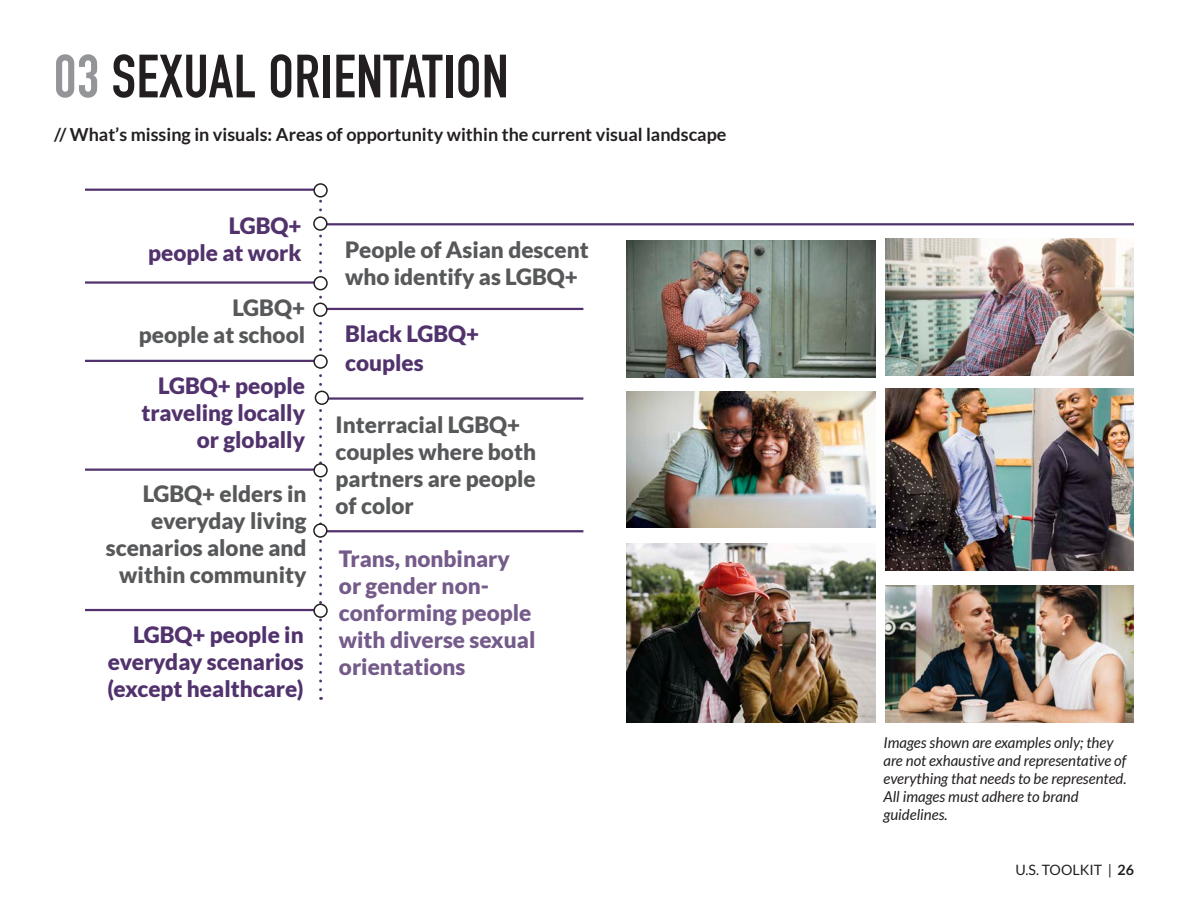
<style>
.page{position:relative;width:1188px;height:918px;background:#fff}
.page>*{position:absolute;margin:0;border:0;box-sizing:border-box;transform-origin:0 0}
.t1{font:700 60px "DIN Condensed";letter-spacing:.01em;color:#231f20}
.t2{font:900 22.5px/27px "Lato";color:#57585a;text-align:right}
.t3{font:900 22.5px/27px "Lato";color:#51326d;text-align:justify}
.t4{font:900 22.5px/27px "Lato";color:#745b8a}
.t5{font:700 18px "Lato";color:#231f20}
.t6{font:italic 15px/18px "Lato";color:#231f20}
.t7{font:14.25px "Lato";color:#231f20}
.s1{color:#939598}
.s2{font-weight:700}
</style>
<div class="page">
<img style="left:885px;top:239px;width:249px;height:137px">
<img style="left:885px;top:389px;width:249px;height:182px">
<img style="left:626px;top:544px;width:249px;height:179px">
<img style="left:885px;top:586px;width:249px;height:137px">
<img style="left:626px;top:241px;width:249px;height:137px">
<img style="left:626px;top:391px;width:249px;height:137px">
<svg style="left:319px;top:201px;width:3px;height:499px"></svg>
<hr style="left:85px;top:189px;width:236px;height:2px;background:#51326d">
<hr style="left:85px;top:281px;width:236px;height:3px;background:#51326d">
<hr style="left:85px;top:360px;width:236px;height:2px;background:#51326d">
<hr style="left:85px;top:469px;width:236px;height:2px;background:#51326d">
<hr style="left:85px;top:609px;width:236px;height:2px;background:#51326d">
<hr style="left:320px;top:308px;width:263px;height:2px;background:#51326d">
<hr style="left:321px;top:397px;width:262px;height:3px;background:#51326d">
<hr style="left:320px;top:530px;width:263px;height:2px;background:#51326d">
<hr style="left:322px;top:223px;width:812px;height:2px;background:#51326d">
<div style="left:314px;top:184px;width:13px;height:13px;background:#fff;border-radius:50%"></div>
<div style="left:313px;top:183px;width:15px;height:15px;border:2px solid #231f20;border-radius:50%"></div>
<div style="left:314px;top:277px;width:13px;height:13px;background:#fff;border-radius:50%"></div>
<div style="left:313px;top:276px;width:15px;height:14px;border:2px solid #231f20;border-radius:50%"></div>
<div style="left:314px;top:355px;width:13px;height:13px;background:#fff;border-radius:50%"></div>
<div style="left:313px;top:354px;width:15px;height:15px;border:2px solid #231f20;border-radius:50%"></div>
<div style="left:314px;top:464px;width:13px;height:13px;background:#fff;border-radius:50%"></div>
<div style="left:313px;top:463px;width:15px;height:15px;border:2px solid #231f20;border-radius:50%"></div>
<div style="left:314px;top:604px;width:13px;height:13px;background:#fff;border-radius:50%"></div>
<div style="left:313px;top:604px;width:15px;height:14px;border:2px solid #231f20;border-radius:50%"></div>
<div style="left:314px;top:303px;width:13px;height:13px;background:#fff;border-radius:50%"></div>
<div style="left:313px;top:303px;width:15px;height:14px;border:2px solid #231f20;border-radius:50%"></div>
<div style="left:315px;top:391px;width:13px;height:13px;background:#fff;border-radius:50%"></div>
<div style="left:315px;top:391px;width:14px;height:14px;border:2px solid #231f20;border-radius:50%"></div>
<div style="left:314px;top:524px;width:13px;height:13px;background:#fff;border-radius:50%"></div>
<div style="left:313px;top:523px;width:15px;height:15px;border:2px solid #231f20;border-radius:50%"></div>
<div style="left:314px;top:217px;width:13px;height:13px;background:#fff;border-radius:50%"></div>
<div style="left:313px;top:216px;width:15px;height:15px;border:2px solid #231f20;border-radius:50%"></div>
<p class="t1" style="left:54px;top:36px;width:456px"><span class="s1">03</span> SEXUAL ORIENTATION</p>
<p class="t5" style="left:54px;top:124px;width:674px">// What’s missing in visuals: Areas of opportunity within the current visual landscape</p>
<p class="t3" style="left:229px;top:211px;width:74px">LGBQ+</p>
<p class="t3" style="left:148px;top:238px;width:155px">people at work</p>
<p class="t2" style="left:139px;top:294px;width:168px">LGBQ+<br>people at school</p>
<p class="t3" style="left:158px;top:372px;width:148px">LGBQ+ people</p>
<p class="t3" style="left:141px;top:399px;width:165px;text-align:right">traveling locally or globally</p>
<p class="t2" style="left:106px;top:480px;width:202px">LGBQ+ elders in everyday living scenarios alone and within community</p>
<p class="t3" style="left:107px;top:621px;width:198px;text-indent:26px">LGBQ+ people in everyday scenarios (except healthcare)</p>
<p class="t2" style="left:345px;top:236px;width:245px;text-align:left">People of Asian descent who identify as LGBQ+</p>
<p class="t3" style="left:345px;top:320px;width:136px">Black LGBQ+</p>
<p class="t3" style="left:345px;top:348px;width:80px">couples</p>
<p class="t2" style="left:336px;top:411px;width:202px;text-align:left">Interracial LGBQ+ couples where both partners are people of color</p>
<p class="t4" style="left:339px;top:545px;width:198px">Trans, nonbinary or gender non&shy;conforming people with diverse sexual orientations</p>
<p class="t6" style="left:883px;top:734px;width:245px">Images shown are examples only; they are not exhaustive and representative of everything that needs to be represented.<br>All images must adhere to brand guidelines.</p>
<p class="t7" style="left:1016px;top:862px;width:120px">U.S. TOOLKIT | <span class="s2">26</span></p>
</div>
